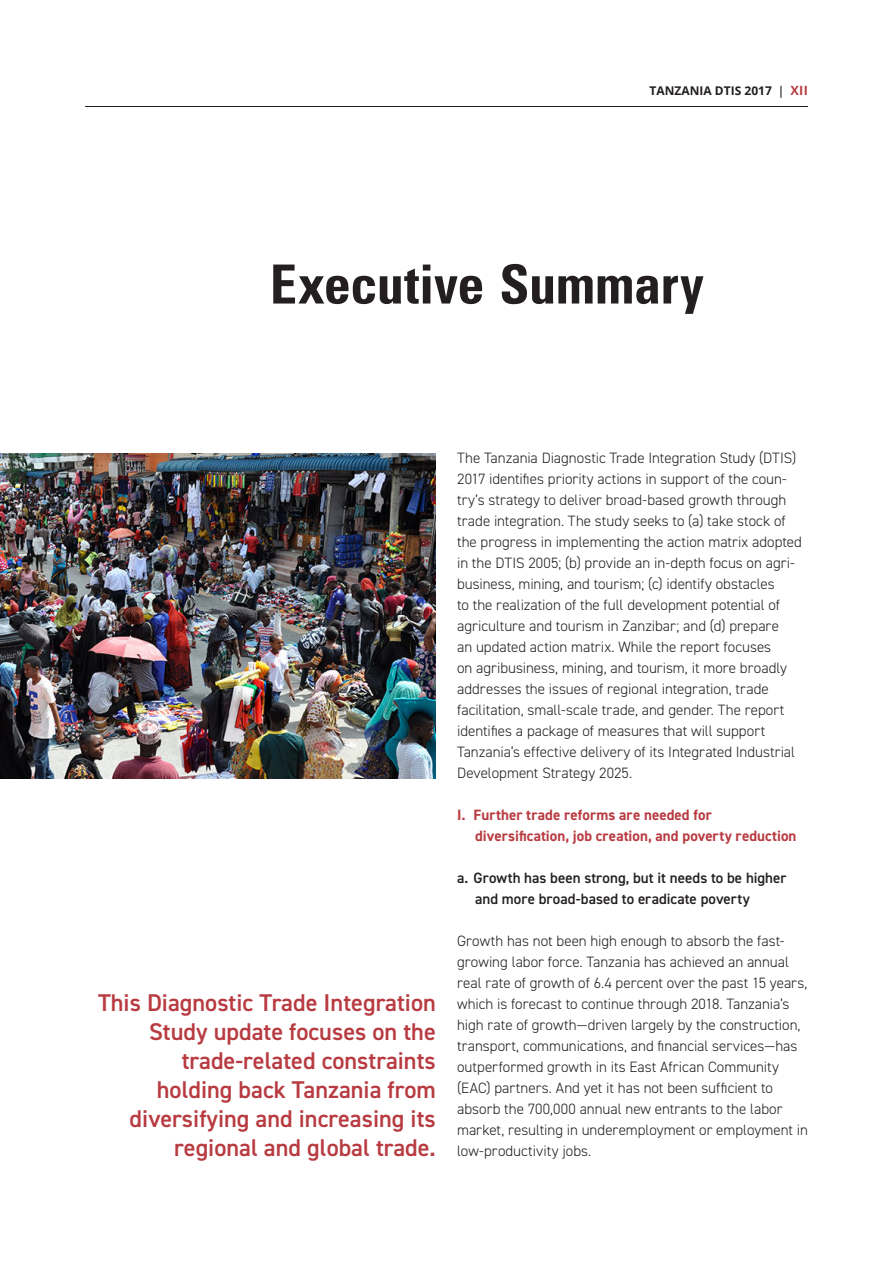
<style>
.page{position:relative;width:893px;height:1263px;background:#fff}
.page>*{position:absolute;margin:0;border:0;box-sizing:border-box;transform-origin:0 0}
.Chapter_Title{font:700 condensed 54px "Univers";letter-spacing:-.005em;color:#231f20}
.pull_Quote{font:600 24.3px/29.1px "DIN2014";color:#b83b41;text-align:right}
.Body_Text_First{font:300 15px/21px "DIN2014";color:#231f20}
.Letter_list_B{font:700 15px/21px "DIN2014";letter-spacing:.005em;color:#b83b41}
.t1{font:600 15px/21px "DIN2014";letter-spacing:.005em;color:#231f20}
.t2{font:700 12px "Open Sans";color:#231f20}
.s1{font-weight:600}
.s2{font-size:12.75px;color:#b83b41}
</style>
<div class="page">
<hr style="left:85px;top:106px;width:723px;height:1px;background:#231f20">
<img style="left:0;top:453px;width:436px;height:325px">
<p class="t2" style="left:650px;top:82px;width:154px">TANZANIA DTIS 2017 <span class="s1">|</span> <span class="s2">xii</span></p>
<p class="Chapter_Title" style="left:270px;top:251px;width:436px">Executive Summary</p>
<p class="pull_Quote" style="left:98px;top:987px;width:339px">This Diagnostic Trade Integration<br>Study update focuses on the trade-related constraints<br>holding back Tanzania from diversifying and increasing its regional and global trade.</p>
<p class="Body_Text_First" style="left:457px;top:448px;width:346px">The Tanzania Diagnostic Trade Integration Study (DTIS)<br>2017 identifies priority actions in support of the coun&shy;try’s strategy to deliver broad-based growth through trade integration. The study seeks to (a) take stock of the progress in implementing the action matrix adopted in the DTIS 2005; (b) provide an in-depth focus on agri&shy;business, mining, and tourism; (c) identify obstacles<br>to the realization of the full development potential of agriculture and tourism in Zanzibar; and (d) prepare<br>an updated action matrix. While the report focuses<br>on agribusiness, mining, and tourism, it more broadly addresses the issues of regional integration, trade facilitation, small-scale trade, and gender. The report identifies a package of measures that will support Tanzania’s effective delivery of its Integrated Industrial Development Strategy 2025.</p>
<p class="Letter_list_B" style="left:475px;top:804px;width:323px;text-indent:-18px">I. Further trade reforms are needed for diversification, job creation, and poverty reduction</p>
<p class="t1" style="left:475px;top:867px;width:313px;text-indent:-18px">a. Growth has been strong, but it needs to be higher and more broad-based to eradicate poverty</p>
<p class="Body_Text_First" style="left:457px;top:931px;width:352px">Growth has not been high enough to absorb the fast&shy;growing labor force. Tanzania has achieved an annual real rate of growth of 6.4 percent over the past 15 years, which is forecast to continue through 2018. Tanzania’s high rate of growth—driven largely by the construction, transport, communications, and financial services—has outperformed growth in its East African Community (EAC) partners. And yet it has not been sufficient to absorb the 700,000 annual new entrants to the labor market, resulting in underemployment or employment in low-productivity jobs.</p>
</div>
